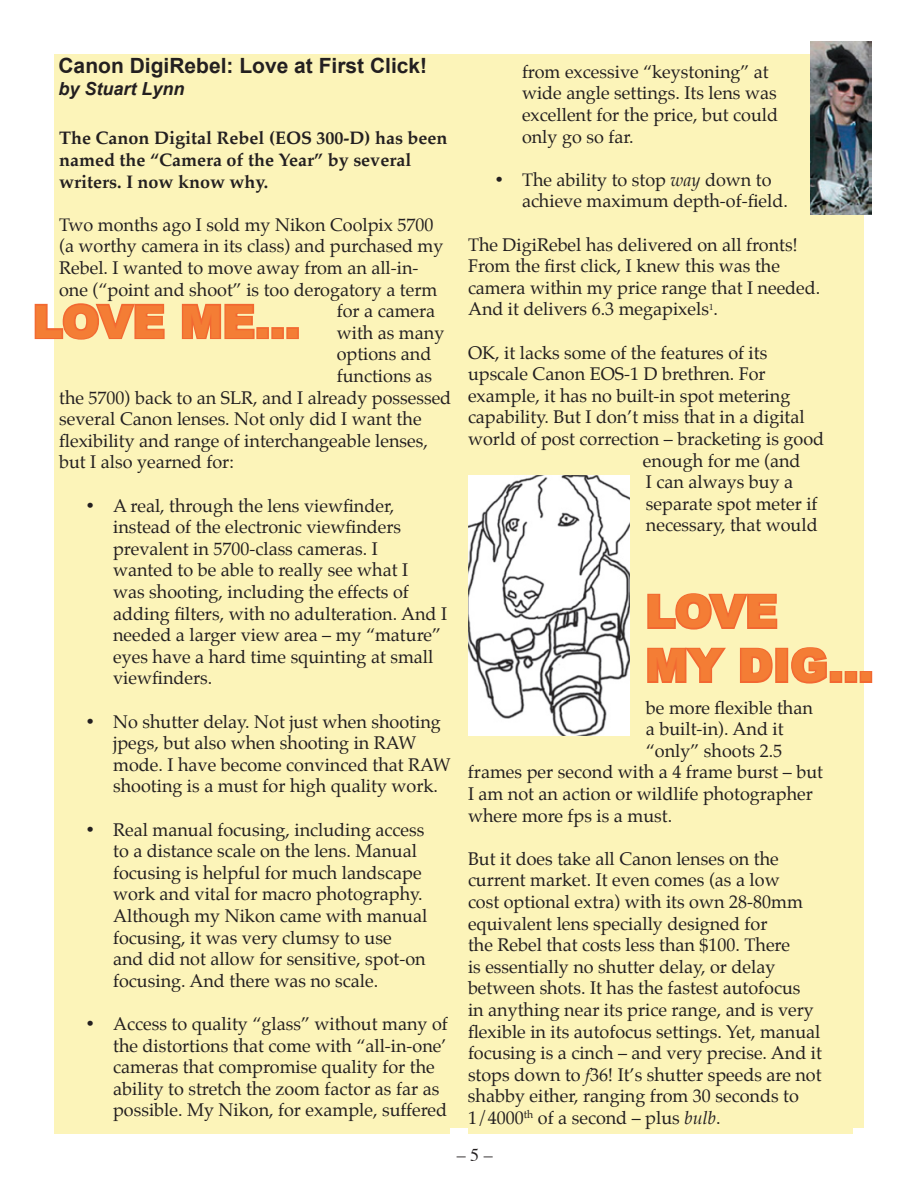
<style>
.page{position:relative;width:918px;height:1188px;background:#fff}
.page>*{position:absolute;margin:0;border:0;box-sizing:border-box;transform-origin:0 0}
.t1{font:900 45px/54px "Arial";color:#f47d35}
.t2{font:700 21px "Arial";color:#231f20}
.t3{font:18px/21.6px "Palatino";color:#231f20}
.t4{font:700 18px/21.6px "Palatino";color:#231f20}
.t5{font:italic 700 18px "Arial";color:#231f20}
.t6{font:18px "Times";color:#231f20}
.s1{font-style:italic}
</style>
<div class="page">
<div style="left:54px;top:54px;width:810px;height:1073px;background:#fcf4b9"></div>
<div style="left:468px;top:54px;width:385px;height:1080px;background:#fcf4b9"></div>
<div style="left:54px;top:130px;width:396px;height:1004px;background:#fcf4b9"></div>
<img style="left:468px;top:476px;width:162px;height:260px">
<svg style="left:34px;top:303px;width:131px;height:37px"></svg>
<svg style="left:181px;top:303px;width:74px;height:36px"></svg>
<div style="left:256px;top:327px;width:13px;height:12px;border:3px solid #f26831"></div>
<div style="left:271px;top:327px;width:13px;height:12px;border:3px solid #f26831"></div>
<div style="left:286px;top:327px;width:13px;height:12px;border:3px solid #f26831"></div>
<svg style="left:647px;top:593px;width:132px;height:90px"></svg>
<div style="left:775px;top:648px;width:13px;height:35px;border:3px solid #f26831"></div>
<svg style="left:791px;top:647px;width:36px;height:37px"></svg>
<div style="left:830px;top:671px;width:12px;height:12px;border:3px solid #f26831"></div>
<div style="left:845px;top:671px;width:12px;height:12px;border:3px solid #f26831"></div>
<div style="left:860px;top:671px;width:12px;height:12px;border:3px solid #f26831"></div>
<img style="left:810px;top:41px;width:62px;height:174px">
<p class="t2" style="left:58px;top:54px;width:370px">Canon DigiRebel: Love at First Click!</p>
<p class="t5" style="left:58px;top:78px;width:128px">by Stuart Lynn</p>
<p class="t4" style="left:59px;top:129px;width:390px">The Canon Digital Rebel (EOS 300-D) has been named the “Camera of the Year” by several writers. I now know why.</p>
<p class="t3" style="left:59px;top:215px;width:376px">Two months ago I sold my Nikon Coolpix 5700</p>
<p class="t3" style="left:59px;top:237px;width:386px">(a worthy camera in its class) and purchased my</p>
<p class="t3" style="left:59px;top:259px;width:361px">Rebel. I wanted to move away from an all-in-</p>
<p class="t3" style="left:59px;top:280px;width:380px">one (“point and shoot” is too derogatory a term</p>
<p class="t3" style="left:337px;top:302px;width:100px">for a camera</p>
<p class="t3" style="left:337px;top:323px;width:109px">with as many</p>
<p class="t3" style="left:337px;top:345px;width:96px">options and</p>
<p class="t3" style="left:337px;top:367px;width:97px">functions as</p>
<p class="t3" style="left:59px;top:388px;width:394px">the 5700) back to an SLR, and I already possessed</p>
<p class="t3" style="left:59px;top:410px;width:364px">several Canon lenses. Not only did I want the</p>
<p class="t3" style="left:59px;top:431px;width:370px">flexibility and range of interchangeable lenses,</p>
<p class="t3" style="left:59px;top:453px;width:176px">but I also yearned for:</p>
<p class="t3" style="left:113px;top:496px;width:335px;text-indent:-27px">• A real, through the lens viewfinder, instead of the electronic viewfinders prevalent in 5700-class cameras. I<br>wanted to be able to really see what I<br>was shooting, including the effects of adding filters, with no adulteration. And I needed a larger view area – my “mature” eyes have a hard time squinting at small viewfinders.</p>
<p class="t3" style="left:113px;top:712px;width:339px;text-indent:-27px">• No shutter delay. Not just when shooting jpegs, but also when shooting in RAW mode. I have become convinced that RAW shooting is a must for high quality work.</p>
<p class="t3" style="left:113px;top:820px;width:316px;text-indent:-27px">• Real manual focusing, including access to a distance scale on the lens. Manual focusing is helpful for much landscape work and vital for macro photography.<br>Although my Nikon came with manual focusing, it was very clumsy to use<br>and did not allow for sensitive, spot-on focusing. And there was no scale.</p>
<p class="t3" style="left:113px;top:1015px;width:336px;text-indent:-27px">• Access to quality “glass” without many of the distortions that come with “all-in-one’ cameras that compromise quality for the ability to stretch the zoom factor as far as possible. My Nikon, for example, suffered</p>
<h1 class="t1" style="left:33px;top:295px;width:269px">LOVE ME...</h1>
<p class="t3" style="left:522px;top:62px;width:258px">from excessive “keystoning” at wide angle settings. Its lens was excellent for the price, but could only go so far.</p>
<p class="t3" style="left:522px;top:170px;width:268px;text-indent:-27px">• The ability to stop <span class="s1">way</span> down to achieve maximum depth-of-field.</p>
<p class="t3" style="left:468px;top:235px;width:354px">The DigiRebel has delivered on all fronts!<br>From the first click, I knew this was the camera within my price range that I needed.<br>And it delivers 6.3 megapixels<sup>1</sup>.</p>
<p class="t3" style="left:468px;top:343px;width:301px">OK, it lacks some of the features of its</p>
<p class="t3" style="left:468px;top:365px;width:299px">upscale Canon EOS-1 D brethren. For</p>
<p class="t3" style="left:468px;top:386px;width:324px">example, it has no built-in spot metering</p>
<p class="t3" style="left:468px;top:408px;width:338px">capability. But I don’t miss that in a digital</p>
<p class="t3" style="left:468px;top:430px;width:358px">world of post correction – bracketing is good</p>
<p class="t3" style="left:643px;top:451px;width:159px">enough for me (and</p>
<p class="t3" style="left:646px;top:473px;width:149px">I can always buy a</p>
<p class="t3" style="left:646px;top:494px;width:173px">separate spot meter if</p>
<p class="t3" style="left:646px;top:516px;width:173px">necessary, that would</p>
<h1 class="t1" style="left:646px;top:585px;width:229px">LOVE<br>MY DIG...</h1>
<p class="t3" style="left:646px;top:698px;width:168px">be more flexible than</p>
<p class="t3" style="left:646px;top:720px;width:139px">a built-in). And it</p>
<p class="t3" style="left:646px;top:741px;width:138px">“only” shoots 2.5</p>
<p class="t3" style="left:468px;top:763px;width:357px">frames per second with a 4 frame burst – but</p>
<p class="t3" style="left:468px;top:785px;width:346px">I am not an action or wildlife photographer</p>
<p class="t3" style="left:468px;top:806px;width:206px">where more fps is a must.</p>
<p class="t3" style="left:468px;top:849px;width:356px">But it does take all Canon lenses on the current market. It even comes (as a low<br>cost optional extra) with its own 28-80mm equivalent lens specially designed for<br>the Rebel that costs less than $100. There<br>is essentially no shutter delay, or delay between shots. It has the fastest autofocus<br>in anything near its price range, and is very flexible in its autofocus settings. Yet, manual focusing is a cinch – and very precise. And it stops down to <span class="s1">f</span>36! It’s shutter speeds are not shabby either, ranging from 30 seconds to 1/4000<sup>th</sup> of a second – plus <span class="s1">bulb</span>.</p>
<p class="t6" style="left:457px;top:1144px;width:37px">– 5 –</p>
</div>
